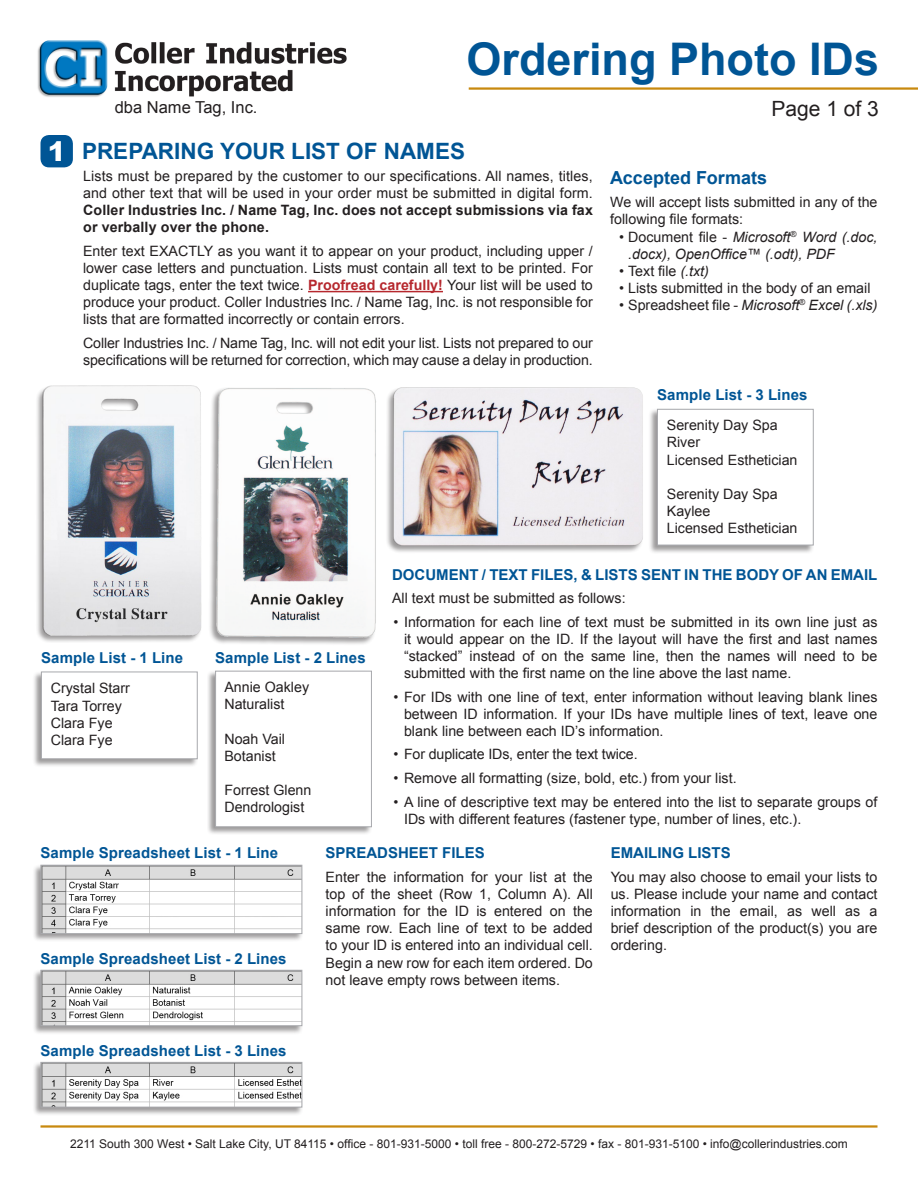
<style>
.page{position:relative;width:918px;height:1188px;background:#fff}
.page>*{position:absolute;margin:0;border:0;box-sizing:border-box;transform-origin:0 0}
.t1{font:700 45px "Arial";color:#005595}
.t2{font:900 27px "Arial";color:#fff}
.t3{font:700 22.5px "Arial";color:#005595}
.t4{font:21px "Arial";color:#231f20}
.titles{font:700 18px "Arial";color:#005595}
.text{font:16.5px "Arial";color:#231f20}
.titles-2{font:700 15px "Arial";letter-spacing:.005em;color:#005595}
.t5{font:14.25px/17.1px "Arial";color:#231f20;text-align:justify}
.t6{font:italic 14.25px/17.1px "Arial";color:#231f20}
.text-2{font:12px "Arial";color:#231f20}
.s1{font-weight:700}
.s2{font-weight:700;color:#b6282e}
.s3{font-style:normal}
.s4{font-style:italic}
</style>
<div class="page">
<div style="left:208px;top:387px;width:168px;height:259px;background:#231f20;opacity:.45"></div>
<img style="left:215px;top:387px;width:161px;height:253px">
<div style="left:386px;top:387px;width:258px;height:167px;background:#231f20;opacity:.45"></div>
<img style="left:392px;top:387px;width:252px;height:160px">
<div style="left:35px;top:386px;width:167px;height:257px;background:#231f20;opacity:.45"></div>
<img style="left:41px;top:385px;width:161px;height:252px">
<hr style="left:308px;top:291px;width:135px;height:1px;background:#b6282e">
<div style="left:207px;top:670px;width:165px;height:166px;background:#231f20;opacity:.45"></div>
<div style="left:215px;top:671px;width:157px;height:156px;background:#fff;border:1px solid #a8a9ad"></div>
<div style="left:32px;top:671px;width:166px;height:96px;background:#231f20;opacity:.45"></div>
<div style="left:41px;top:672px;width:157px;height:87px;background:#fff;border:1px solid #a8a9ad"></div>
<div style="left:648px;top:408px;width:166px;height:146px;background:#231f20;opacity:.45"></div>
<div style="left:657px;top:409px;width:157px;height:136px;background:#fff;border:1px solid #a8a9ad"></div>
<div style="left:32px;top:864px;width:271px;height:78px;background:#231f20;opacity:.45"></div>
<svg style="left:40px;top:864px;width:263px;height:70px"></svg>
<div style="left:32px;top:969px;width:271px;height:65px;background:#231f20;opacity:.45"></div>
<svg style="left:40px;top:970px;width:263px;height:56px"></svg>
<div style="left:32px;top:1061px;width:271px;height:55px;background:#231f20;opacity:.45"></div>
<svg style="left:40px;top:1062px;width:263px;height:46px"></svg>
<div style="left:40px;top:135px;width:33px;height:32px;background:#005595;border-radius:9px"></div>
<img style="left:37px;top:40px;width:310px;height:57px">
<hr style="left:40px;top:1125px;width:838px;height:3px;background:#c8890e">
<hr style="left:469px;top:87px;width:449px;height:3px;background:#c8890e">
<p class="text" style="left:115px;top:97px;width:144px">dba Name Tag, Inc.</p>
<p class="t1" style="left:466px;top:29px;width:414px">Ordering Photo IDs</p>
<p class="t4" style="left:772px;top:95px;width:109px">Page 1 of 3</p>
<p class="t2" style="left:48px;top:132px;width:20px">1</p>
<p class="t3" style="left:82px;top:136px;width:384px">PREPARING YOUR LIST OF NAMES</p>
<p class="t5" style="left:83px;top:168px;width:511px">Lists must be prepared by the customer to our specifications. All names, titles, and other text that will be used in your order must be submitted in digital form.<br><span class="s1">Coller Industries Inc. / Name Tag, Inc. does not accept submissions via fax or verbally over the phone.</span></p>
<p class="t5" style="left:83px;top:242px;width:511px">Enter text EXACTLY as you want it to appear on your product, including upper / lower case letters and punctuation. Lists must contain all text to be printed. For duplicate tags, enter the text twice. <span class="s2">Proofread carefully!</span> Your list will be used to produce your product. Coller Industries Inc. / Name Tag, Inc. is not responsible for lists that are formatted incorrectly or contain errors.</p>
<p class="t5" style="left:83px;top:334px;width:511px">Coller Industries Inc. / Name Tag, Inc. will not edit your list. Lists not prepared to our specifications will be returned for correction, which may cause a delay in production.</p>
<p class="titles" style="left:610px;top:165px;width:159px">Accepted Formats</p>
<p class="t5" style="left:610px;top:194px;width:269px">We will accept lists submitted in any of the following file formats:</p>
<p class="t6" style="left:628px;top:228px;width:251px;text-indent:-9px"><span class="s3">• Document file -</span> Microsoft<sup>®</sup> Word (.doc, .docx), OpenOffice<span class="s3">™</span> (.odt), PDF</p>
<p class="t5" style="left:619px;top:262px;width:91px">• Text file <span class="s4">(.txt)</span></p>
<p class="t5" style="left:619px;top:279px;width:253px">• Lists submitted in the body of an email</p>
<p class="t6" style="left:619px;top:297px;width:260px"><span class="s3">• Spreadsheet file -</span> Microsoft<sup>®</sup> Excel (.xls)</p>
<p class="titles-2" style="left:657px;top:385px;width:152px">Sample List - 3 Lines</p>
<p class="t5" style="left:667px;top:417px;width:112px">Serenity Day Spa</p>
<p class="t5" style="left:667px;top:434px;width:35px">River</p>
<p class="t5" style="left:667px;top:451px;width:132px">Licensed Esthetician</p>
<p class="t5" style="left:667px;top:485px;width:112px">Serenity Day Spa</p>
<p class="t5" style="left:667px;top:502px;width:45px">Kaylee</p>
<p class="t5" style="left:667px;top:520px;width:132px">Licensed Esthetician</p>
<p class="titles-2" style="left:392px;top:564px;width:487px">DOCUMENT / TEXT FILES, &amp; LISTS SENT IN THE BODY OF AN EMAIL</p>
<p class="t5" style="left:392px;top:590px;width:235px">All text must be submitted as follows:</p>
<p class="t5" style="left:404px;top:613px;width:475px;text-indent:-10px">• Information for each line of text must be submitted in its own line just as it would appear on the ID. If the layout will have the first and last names “stacked” instead of on the same line, then the names will need to be submitted with the first name on the line above the last name.</p>
<p class="t5" style="left:404px;top:688px;width:475px;text-indent:-10px">• For IDs with one line of text, enter information without leaving blank lines between ID information. If your IDs have multiple lines of text, leave one blank line between each ID’s information.</p>
<p class="t5" style="left:394px;top:746px;width:246px">• For duplicate IDs, enter the text twice.</p>
<p class="t5" style="left:394px;top:770px;width:345px">• Remove all formatting (size, bold, etc.) from your list.</p>
<p class="t5" style="left:404px;top:793px;width:475px;text-indent:-10px">• A line of descriptive text may be entered into the list to separate groups of<br>IDs with different features (fastener type, number of lines, etc.).</p>
<p class="titles-2" style="left:326px;top:843px;width:161px">SPREADSHEET FILES</p>
<p class="t5" style="left:326px;top:869px;width:269px">Enter the information for your list at the top of the sheet (Row 1, Column A). All information for the ID is entered on the same row. Each line of text to be added to your ID is entered into an individual cell.<br>Begin a new row for each item ordered. Do not leave empty rows between items.</p>
<p class="titles-2" style="left:215px;top:647px;width:152px">Sample List - 2 Lines</p>
<p class="t5" style="left:224px;top:679px;width:86px">Annie Oakley</p>
<p class="t5" style="left:224px;top:696px;width:62px">Naturalist</p>
<p class="t5" style="left:224px;top:730px;width:62px">Noah Vail</p>
<p class="t5" style="left:224px;top:747px;width:53px">Botanist</p>
<p class="t5" style="left:224px;top:781px;width:89px">Forrest Glenn</p>
<p class="t5" style="left:224px;top:799px;width:81px">Dendrologist</p>
<p class="titles-2" style="left:41px;top:648px;width:144px">Sample List - 1 Line</p>
<p class="t5" style="left:51px;top:680px;width:81px">Crystal Starr</p>
<p class="t5" style="left:51px;top:697px;width:73px">Tara Torrey</p>
<p class="t5" style="left:51px;top:714px;width:63px">Clara Fye</p>
<p class="t5" style="left:51px;top:731px;width:63px">Clara Fye</p>
<p class="titles-2" style="left:40px;top:843px;width:239px">Sample Spreadsheet List - 1 Line</p>
<p class="titles-2" style="left:611px;top:843px;width:122px">EMAILING LISTS</p>
<p class="t5" style="left:611px;top:869px;width:268px">You may also choose to email your lists to us. Please include your name and contact information in the email, as well as a brief description of the product(s) you are ordering.</p>
<p class="titles-2" style="left:40px;top:948px;width:248px">Sample Spreadsheet List - 2 Lines</p>
<p class="titles-2" style="left:40px;top:1040px;width:248px">Sample Spreadsheet List - 3 Lines</p>
<p class="text-2" style="left:70px;top:1136px;width:779px">2211 South 300 West • Salt Lake City, UT 84115 • office - 801-931-5000 • toll free - 800-272-5729 • fax - 801-931-5100 • info@collerindustries.com</p>
</div>
